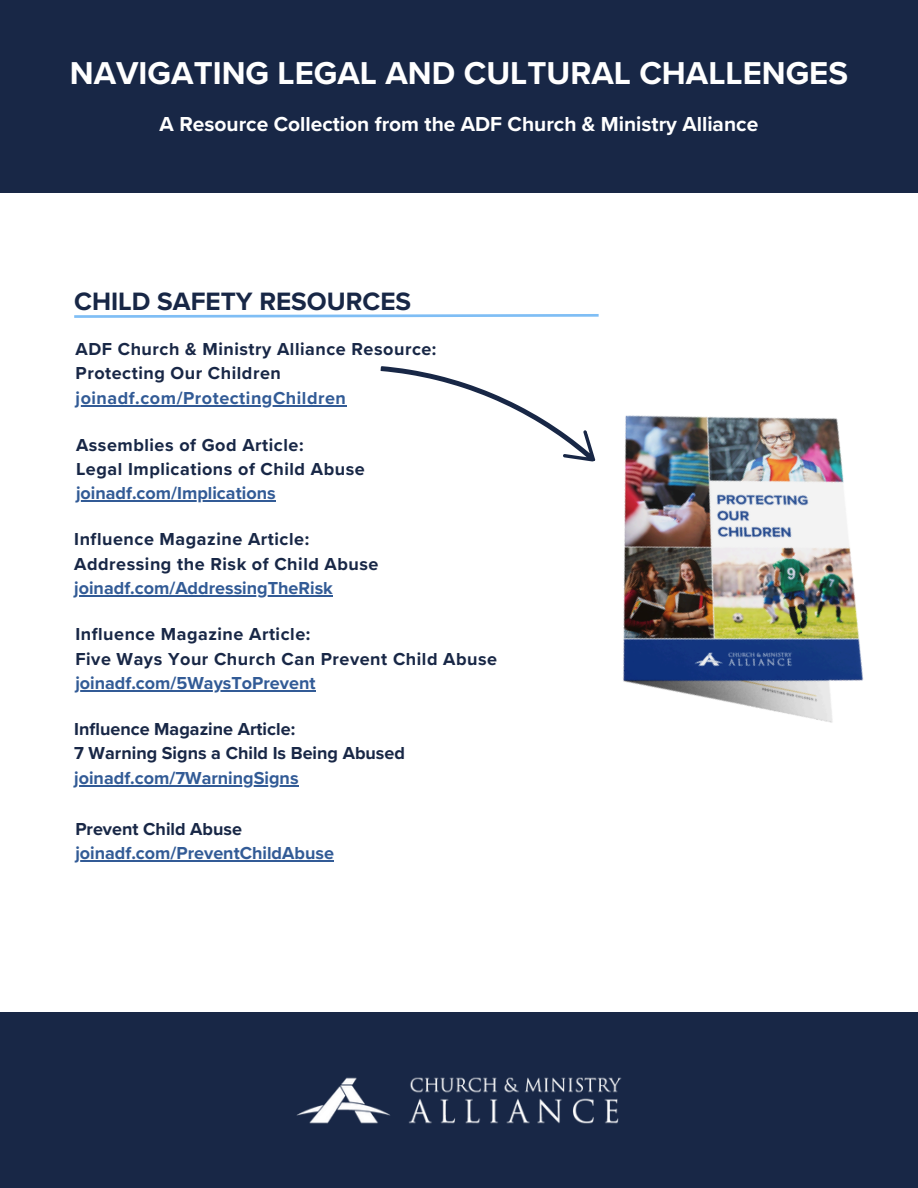
<style>
.page{position:relative;width:918px;height:1188px;background:#fff}
.page>*{position:absolute;margin:0;border:0;box-sizing:border-box;transform-origin:0 0}
.t1{font:700 32.85px "Proxima Nova";color:#fff}
.t2{font:700 26.1px "Proxima Nova";color:#182746}
.t3{font:700 21px "Proxima Nova";color:#fff}
.t4{font:700 18px/24.8px "Proxima Nova";letter-spacing:.03em;color:#182746}
.t5{font:700 18px "Proxima Nova";color:#325b96}
.t6{font:700 18px "Proxima Nova";color:#182746}
.t7{font:700 18px "Proxima Nova";letter-spacing:.03em;color:#325b96}
</style>
<div class="page">
<div style="left:0;top:0;width:918px;height:193px;background:#182746"></div>
<div style="left:0;top:1013px;width:918px;height:175px;background:#182746"></div>
<img style="left:296px;top:1077px;width:326px;height:47px">
<svg style="left:74px;top:314px;width:305px;height:4px"></svg>
<hr style="left:76px;top:500px;width:200px;height:2px;background:#325b96">
<hr style="left:76px;top:405px;width:271px;height:1px;background:#325b96">
<hr style="left:74px;top:595px;width:259px;height:2px;background:#325b96">
<hr style="left:75px;top:690px;width:241px;height:2px;background:#325b96">
<hr style="left:74px;top:785px;width:225px;height:1px;background:#325b96">
<hr style="left:75px;top:861px;width:259px;height:1px;background:#325b96">
<img style="left:598px;top:314px;width:266px;height:409px">
<svg style="left:379px;top:314px;width:219px;height:148px"></svg>
<p class="t1" style="left:70px;top:54px;width:780px">NAVIGATING LEGAL AND CULTURAL CHALLENGES</p>
<p class="t3" style="left:160px;top:112px;width:600px">A Resource Collection from the ADF Church &amp; Ministry Alliance</p>
<h1 class="t2" style="left:74px;top:286px;width:338px">CHILD SAFETY RESOURCES</h1>
<p class="t4" style="left:76px;top:337px;width:362px">ADF Church &amp; Ministry Alliance Resource:<br>Protecting Our Children</p>
<h4 class="t7" style="left:76px;top:388px;width:272px">joinadf.com/ProtectingChildren</h4>
<h3 class="t4" style="left:76px;top:433px;width:229px">Assemblies of God Article:</h3>
<p class="t4" style="left:76px;top:457px;width:290px">Legal Implications of Child Abuse</p>
<h2 class="t5" style="left:76px;top:483px;width:201px">joinadf.com/Implications</h2>
<p class="t4" style="left:74px;top:527px;width:236px">Influence Magazine Article:</p>
<p class="t4" style="left:74px;top:552px;width:306px">Addressing the Risk of Child Abuse</p>
<p class="t5" style="left:74px;top:577px;width:260px">joinadf.com/AddressingTheRisk</p>
<p class="t4" style="left:75px;top:622px;width:236px">Influence Magazine Article:</p>
<p class="t4" style="left:75px;top:647px;width:423px">Five Ways Your Church Can Prevent Child Abuse</p>
<p class="t5" style="left:75px;top:672px;width:242px">joinadf.com/5WaysToPrevent</p>
<p class="t6" style="left:74px;top:719px;width:222px">Influence Magazine Article:</p>
<p class="t6" style="left:74px;top:743px;width:332px">7 Warning Signs a Child Is Being Abused</p>
<p class="t5" style="left:74px;top:767px;width:226px">joinadf.com/7WarningSigns</p>
<p class="t6" style="left:75px;top:818px;width:168px">Prevent Child Abuse</p>
<p class="t5" style="left:75px;top:843px;width:260px">joinadf.com/PreventChildAbuse</p>
</div>
